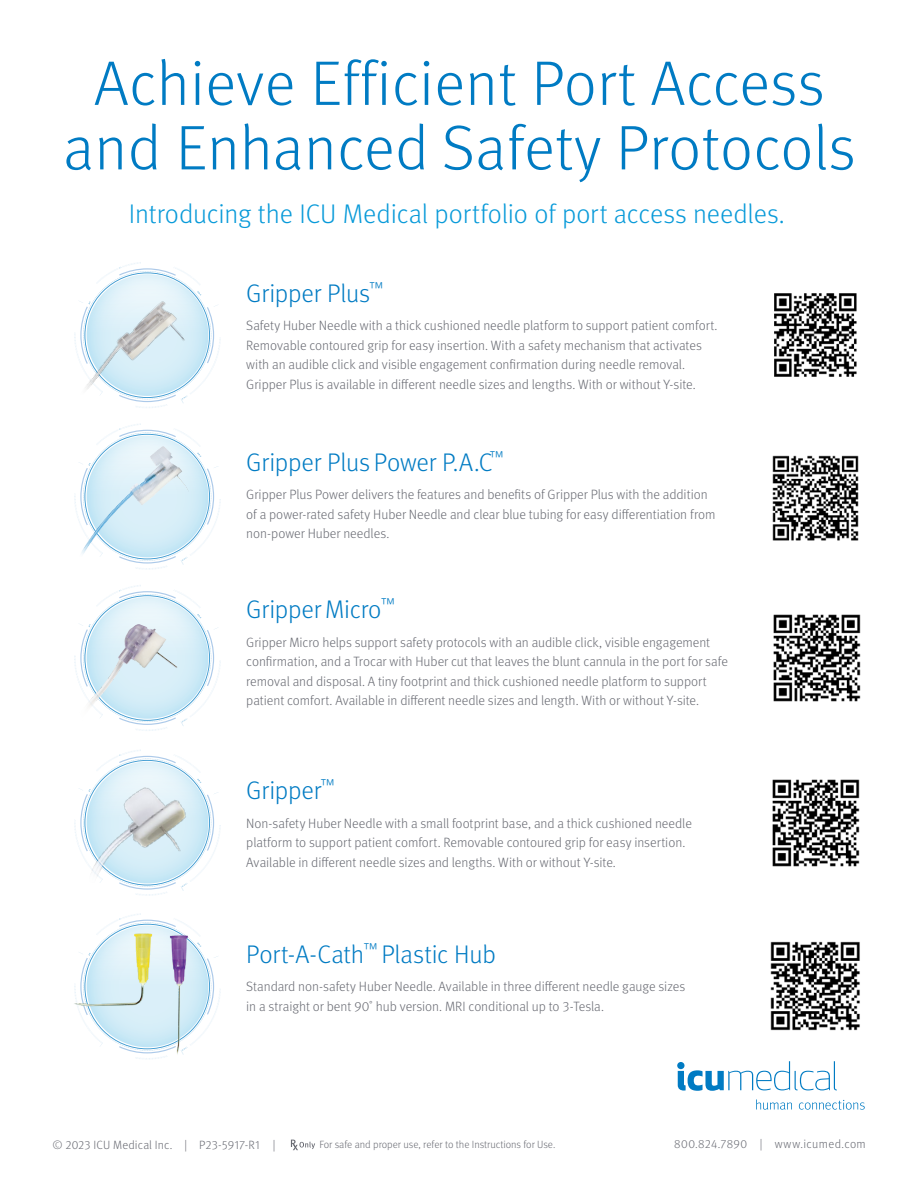
<style>
.page{position:relative;width:918px;height:1188px;background:#fff}
.page>*{position:absolute;margin:0;border:0;box-sizing:border-box;transform-origin:0 0}
.t1{font:300 63px/64.5px "Meta OT";letter-spacing:.01em;color:#007bc3;text-align:center}
.t2{font:300 27px "Meta OT";letter-spacing:-.005em;color:#089ad9}
.t3{font:300 25.5px "Meta OT";letter-spacing:-.005em;color:#007bc3}
.t4{font:300 13.5px/19.5px "Meta OT";letter-spacing:-.005em;color:#696b73}
.t5{font:300 12px "Meta OT";letter-spacing:.02em;color:#696b73}
.t6{font:300 10.5px "Meta OT";color:#696b73}
</style>
<div class="page">
<svg style="left:678px;top:1061px;width:159px;height:30px"></svg>
<div style="left:677px;top:1062px;width:8px;height:7px;background:#007bc3;border-radius:50%"></div>
<svg style="left:756px;top:1099px;width:36px;height:11px"></svg>
<svg style="left:799px;top:1100px;width:66px;height:10px"></svg>
<svg style="left:291px;top:1140px;width:24px;height:10px"></svg>
<svg style="left:189px;top:454px;width:32px;height:102px"></svg>
<svg style="left:87px;top:436px;width:121px;height:121px"></svg>
<img style="left:74px;top:454px;width:115px;height:116px">
<img style="left:74px;top:262px;width:147px;height:192px">
<svg style="left:93px;top:585px;width:128px;height:141px"></svg>
<svg style="left:87px;top:597px;width:121px;height:122px;background:#d9eff8"></svg>
<img style="left:74px;top:624px;width:104px;height:107px">
<svg style="left:100px;top:750px;width:121px;height:112px"></svg>
<img style="left:74px;top:767px;width:135px;height:129px">
<svg style="left:103px;top:913px;width:118px;height:86px"></svg>
<img style="left:74px;top:929px;width:145px;height:131px">
<img style="left:770px;top:941px;width:90px;height:90px">
<img style="left:772px;top:779px;width:88px;height:88px">
<img style="left:774px;top:293px;width:83px;height:84px">
<img style="left:772px;top:455px;width:87px;height:86px">
<img style="left:773px;top:614px;width:88px;height:88px">
<p class="t1" style="left:63px;top:52px;width:794px">Achieve Efficient Port Access and Enhanced Safety Protocols</p>
<p class="t2" style="left:129px;top:198px;width:658px">Introducing the ICU Medical portfolio of port access needles.</p>
<p class="t3" style="left:246px;top:278px;width:139px">Gripper Plus<sup>™</sup></p>
<p class="t4" style="left:246px;top:316px;width:473px">Safety Huber Needle with a thick cushioned needle platform to support patient comfort.<br>Removable contoured grip for easy insertion. With a safety mechanism that activates with an audible click and visible engagement confirmation during needle removal.<br>Gripper Plus is available in different needle sizes and lengths. With or without Y-site.</p>
<p class="t3" style="left:246px;top:447px;width:259px">Gripper Plus Power P.A.C<sup>™</sup></p>
<p class="t4" style="left:246px;top:485px;width:471px">Gripper Plus Power delivers the features and benefits of Gripper Plus with the addition of a power-rated safety Huber Needle and clear blue tubing for easy differentiation from non-power Huber needles.</p>
<p class="t3" style="left:246px;top:594px;width:150px">GripperMicro<sup>™</sup></p>
<p class="t4" style="left:246px;top:632px;width:483px">Gripper Micro helps support safety protocols with an audible click, visible engagement confirmation, and a Trocar with Huber cut that leaves the blunt cannula in the port for safe removal and disposal. A tiny footprint and thick cushioned needle platform to support patient comfort. Available in different needle sizes and length. With or without Y-site.</p>
<p class="t3" style="left:246px;top:775px;width:90px">Gripper<sup>™</sup></p>
<p class="t4" style="left:246px;top:813px;width:447px">Non-safety Huber Needle with a small footprint base, and a thick cushioned needle platform to support patient comfort. Removable contoured grip for easy insertion.<br>Available in different needle sizes and lengths. With or without Y-site.</p>
<p class="t3" style="left:246px;top:939px;width:251px">Port-A-Cath<sup>™</sup> Plastic Hub</p>
<p class="t4" style="left:246px;top:977px;width:441px">Standard non-safety Huber Needle. Available in three different needle gauge sizes in a straight or bent 90˚ hub version. MRI conditional up to 3-Tesla.</p>
<p class="t5" style="left:52px;top:1137px;width:225px">© 2023 ICU Medical Inc. | P23-5917-R1 |</p>
<p class="t6" style="left:319px;top:1139px;width:238px">For safe and proper use, refer to the Instructions for Use.</p>
<p class="t5" style="left:674px;top:1137px;width:193px">800.824.7890 | www.icumed.com</p>
</div>
